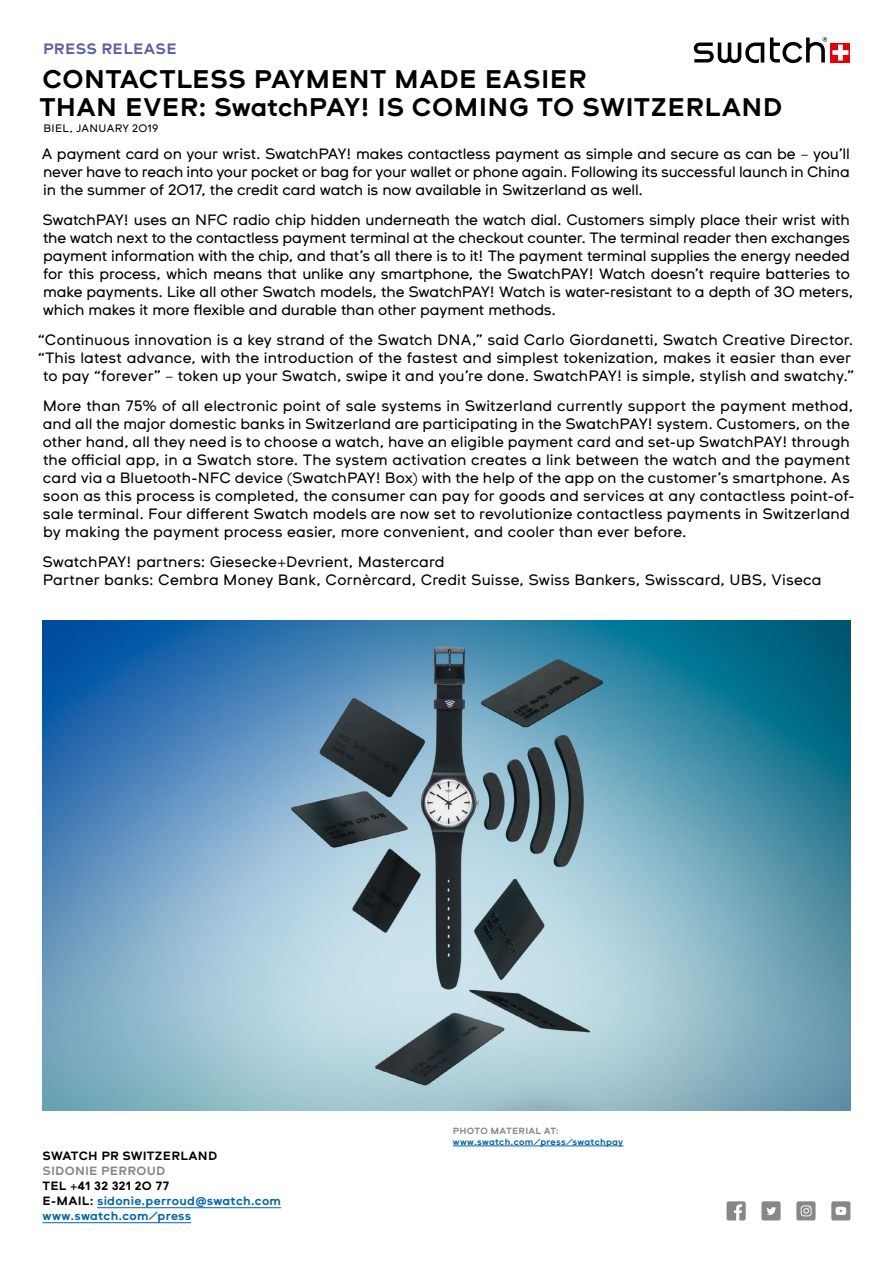
<style>
.page{position:relative;width:893px;height:1263px;background:#fff}
.page>*{position:absolute;margin:0;border:0;box-sizing:border-box;transform-origin:0 0}
.t1{font:700 25.5px/27.6px "Swatch CT";letter-spacing:.015em;color:#000}
.t2{font:15px/18px "Swatch CT";color:#000}
.t3{font:700 15px "Swatch CT";letter-spacing:.025em;color:#5f5fa6}
.t4{font:700 12px/15px "Swatch CT";letter-spacing:.02em;color:#0065aa}
.t5{font:700 12px "Swatch CT";letter-spacing:.02em;color:#000}
.t6{font:700 12px "Swatch CT";letter-spacing:.025em;color:#868786}
.t7{font:10.8px "Swatch CT";letter-spacing:.025em;color:#000}
.t8{font:700 9px "Swatch CT";letter-spacing:.025em;color:#0065aa}
.t9{font:700 9px "Swatch CT";letter-spacing:.025em;color:#868786}
.s1{color:#000}
</style>
<div class="page">
<svg style="left:727px;top:1201px;width:19px;height:19px"></svg>
<svg style="left:796px;top:1201px;width:19px;height:19px"></svg>
<svg style="left:761px;top:1201px;width:20px;height:19px"></svg>
<svg style="left:831px;top:1201px;width:19px;height:19px"></svg>
<hr style="left:453px;top:1145px;width:170px;height:1px;background:#0065aa">
<img style="left:43px;top:621px;width:807px;height:490px">
<hr style="left:97px;top:1207px;width:184px;height:1px;background:#0065aa">
<hr style="left:43px;top:1222px;width:148px;height:1px;background:#0065aa">
<svg style="left:694px;top:43px;width:70px;height:20px"></svg>
<svg style="left:848px;top:43px;width:2px;height:20px"></svg>
<svg style="left:770px;top:37px;width:78px;height:26px"></svg>
<p class="t3" style="left:43px;top:41px;width:135px">PRESS RELEASE</p>
<h1 class="t1" style="left:39px;top:66px;width:744px">CONTACTLESS PAYMENT MADE EASIER<br>THAN EVER: SwatchPAY! IS COMING TO SWITZERLAND</h1>
<p class="t7" style="left:43px;top:122px;width:117px">BIEL, JANUARY 2019</p>
<p class="t2" style="left:42px;top:145px;width:809px;text-align:justify">A payment card on your wrist. SwatchPAY! makes contactless payment as simple and secure as can be – you’ll never have to reach into your pocket or bag for your wallet or phone again. Following its successful launch in China in the summer of 2017, the credit card watch is now available in Switzerland as well.</p>
<p class="t2" style="left:43px;top:210px;width:812px">SwatchPAY! uses an NFC radio chip hidden underneath the watch dial. Customers simply place their wrist with the watch next to the contactless payment terminal at the checkout counter. The terminal reader then exchanges payment information with the chip, and that’s all there is to it! The payment terminal supplies the energy needed for this process, which means that unlike any smartphone, the SwatchPAY! Watch doesn’t require batteries to make payments. Like all other Swatch models, the SwatchPAY! Watch is water-resistant to a depth of 30 meters, which makes it more flexible and durable than other payment methods.</p>
<p class="t2" style="left:38px;top:330px;width:818px;text-align:center">“Continuous innovation is a key strand of the Swatch DNA,” said Carlo Giordanetti, Swatch Creative Director. “This latest advance, with the introduction of the fastest and simplest tokenization, makes it easier than ever to pay “forever” – token up your Swatch, swipe it and you’re done. SwatchPAY! is simple, stylish and swatchy.”</p>
<p class="t2" style="left:43px;top:396px;width:813px">More than 75% of all electronic point of sale systems in Switzerland currently support the payment method, and all the major domestic banks in Switzerland are participating in the SwatchPAY! system. Customers, on the other hand, all they need is to choose a watch, have an eligible payment card and set-up SwatchPAY! through the official app, in a Swatch store. The system activation creates a link between the watch and the payment card via a Bluetooth-NFC device (SwatchPAY! Box) with the help of the app on the customer’s smartphone. As soon as this process is completed, the consumer can pay for goods and services at any contactless point-of&shy;sale terminal. Four different Swatch models are now set to revolutionize contactless payments in Switzerland by making the payment process easier, more convenient, and cooler than ever before.</p>
<p class="t2" style="left:43px;top:552px;width:781px">SwatchPAY! partners: Giesecke+Devrient, Mastercard<br>Partner banks: Cembra Money Bank, Cornèrcard, Credit Suisse, Swiss Bankers, Swisscard, UBS, Viseca</p>
<p class="t5" style="left:43px;top:1149px;width:176px">SWATCH PR SWITZERLAND</p>
<p class="t6" style="left:43px;top:1164px;width:124px">SIDONIE PERROUD</p>
<p class="t4" style="left:43px;top:1179px;width:240px"><span class="s1">TEL +41 32 321 20 77<br>E-MAIL:</span> sidonie.perroud@swatch.com www.swatch.com/press</p>
<p class="t9" style="left:453px;top:1126px;width:107px">PHOTO MATERIAL AT:</p>
<p class="t8" style="left:453px;top:1137px;width:172px">www.swatch.com/press/swatchpay</p>
</div>
